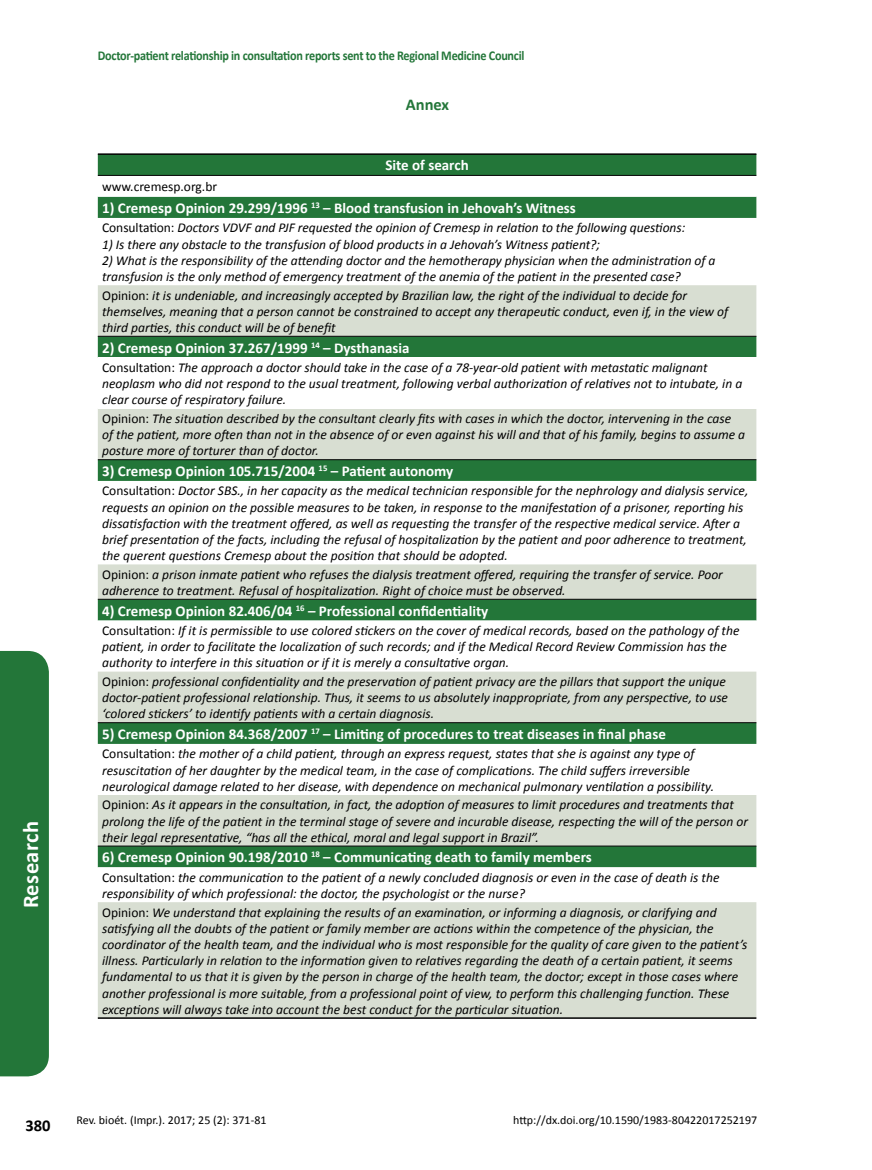
<style>
.page{position:relative;width:872px;height:1170px;background:#fff}
.page>*{position:absolute;margin:0;border:0;box-sizing:border-box;transform-origin:0 0}
.t1{font:700 22.5px "Calibri";letter-spacing:.02em;color:#fff}
.t2{font:700 16.5px "Calibri";color:#237639}
.t3{font:700 16.5px "Calibri";color:#000}
.t4{font:700 15px "Calibri";color:#fff}
.t5{font:italic 13.5px/16.2px "Calibri";color:#000}
.t6{font:700 13.5px "Calibri";letter-spacing:-.02em;color:#237639;scale:.9 1}
.t7{font:13.5px "Calibri";color:#000}
.t8{font:12px "Calibri";color:#000}
.s1{font-style:normal}
</style>
<div class="page">
<div style="left:98px;top:155px;width:658px;height:20px;background:#237639"></div>
<svg style="left:98px;top:196px;width:658px;height:22px;background:#2c7b41"></svg>
<svg style="left:98px;top:285px;width:658px;height:732px;fill:#d8ded2"></svg>
<div style="left:98px;top:357px;width:658px;height:51px;background:#fff"></div>
<hr style="left:98px;top:175px;width:658px;height:1px;background:#000">
<hr style="left:98px;top:336px;width:658px;height:1px;background:#000">
<hr style="left:98px;top:459px;width:658px;height:1px;background:#000">
<hr style="left:98px;top:599px;width:658px;height:1px;background:#000">
<hr style="left:98px;top:722px;width:658px;height:1px;background:#000">
<hr style="left:98px;top:845px;width:658px;height:1px;background:#000">
<hr style="left:98px;top:153px;width:658px;height:2px;background:#000">
<hr style="left:98px;top:1017px;width:658px;height:1px;background:#000">
<div style="left:0;top:651px;width:49px;height:425px;background:#237639"></div>
<p class="t6" style="left:98px;top:47px;width:475px">Doctor-patient relationship in consultation reports sent to the Regional Medicine Council</p>
<p class="t2" style="left:406px;top:94px;width:45px">Annex</p>
<h1 class="t1" style="left:16px;top:908px;width:89px;rotate:-90deg">Research</h1>
<p class="t4" style="left:385px;top:156px;width:85px">Site of search</p>
<p class="t7" style="left:102px;top:178px;width:117px">www.cremesp.org.br</p>
<p class="t4" style="left:102px;top:198px;width:475px">1) Cremesp Opinion 29.299/1996 <sup>13</sup> – Blood transfusion in Jehovah’s Witness</p>
<p class="t5" style="left:102px;top:219px;width:584px"><span class="s1">Consultation:</span> Doctors VDVF and PJF requested the opinion of Cremesp in relation to the following questions:</p>
<p class="t5" style="left:102px;top:235px;width:499px">1) Is there any obstacle to the transfusion of blood products in a Jehovah’s Witness patient?;</p>
<p class="t5" style="left:102px;top:252px;width:615px">2) What is the responsibility of the attending doctor and the hemotherapy physician when the administration of a transfusion is the only method of emergency treatment of the anemia of the patient in the presented case?</p>
<p class="t5" style="left:102px;top:286px;width:627px"><span class="s1">Opinion:</span> it is undeniable, and increasingly accepted by Brazilian law, the right of the individual to decide for themselves, meaning that a person cannot be constrained to accept any therapeutic conduct, even if, in the view of third parties, this conduct will be of benefit</p>
<p class="t4" style="left:102px;top:338px;width:309px">2) Cremesp Opinion 37.267/1999 <sup>14</sup> – Dysthanasia</p>
<p class="t5" style="left:102px;top:359px;width:641px"><span class="s1">Consultation:</span> The approach a doctor should take in the case of a 78-year-old patient with metastatic malignant neoplasm who did not respond to the usual treatment, following verbal authorization of relatives not to intubate, in a clear course of respiratory failure.</p>
<p class="t5" style="left:102px;top:410px;width:644px"><span class="s1">Opinion:</span> The situation described by the consultant clearly fits with cases in which the doctor, intervening in the case of the patient, more often than not in the absence of or even against his will and that of his family, begins to assume a posture more of torturer than of doctor.</p>
<p class="t4" style="left:102px;top:461px;width:353px">3) Cremesp Opinion 105.715/2004 <sup>15</sup> – Patient autonomy</p>
<p class="t5" style="left:102px;top:482px;width:648px"><span class="s1">Consultation:</span> Doctor SBS., in her capacity as the medical technician responsible for the nephrology and dialysis service, requests an opinion on the possible measures to be taken, in response to the manifestation of a prisoner, reporting his dissatisfaction with the treatment offered, as well as requesting the transfer of the respective medical service. After a brief presentation of the facts, including the refusal of hospitalization by the patient and poor adherence to treatment, the querent questions Cremesp about the position that should be adopted.</p>
<p class="t5" style="left:102px;top:565px;width:622px"><span class="s1">Opinion:</span> a prison inmate patient who refuses the dialysis treatment offered, requiring the transfer of service. Poor adherence to treatment. Refusal of hospitalization. Right of choice must be observed.</p>
<p class="t4" style="left:102px;top:601px;width:388px">4) Cremesp Opinion 82.406/04 <sup>16</sup> – Professional confidentiality</p>
<p class="t5" style="left:102px;top:621px;width:639px"><span class="s1">Consultation:</span> If it is permissible to use colored stickers on the cover of medical records, based on the pathology of the patient, in order to facilitate the localization of such records; and if the Medical Record Review Commission has the authority to interfere in this situation or if it is merely a consultative organ.</p>
<p class="t5" style="left:102px;top:673px;width:627px"><span class="s1">Opinion:</span> professional confidentiality and the preservation of patient privacy are the pillars that support the unique doctor-patient professional relationship. Thus, it seems to us absolutely inappropriate, from any perspective, to use ‘colored stickers’ to identify patients with a certain diagnosis.</p>
<p class="t4" style="left:102px;top:724px;width:565px">5) Cremesp Opinion 84.368/2007 <sup>17</sup> – Limiting of procedures to treat diseases in final phase</p>
<p class="t5" style="left:102px;top:745px;width:613px"><span class="s1">Consultation:</span> the mother of a child patient, through an express request, states that she is against any type of resuscitation of her daughter by the medical team, in the case of complications. The child suffers irreversible neurological damage related to her disease, with dependence on mechanical pulmonary ventilation a possibility.</p>
<p class="t5" style="left:102px;top:796px;width:647px"><span class="s1">Opinion:</span> As it appears in the consultation, in fact, the adoption of measures to limit procedures and treatments that prolong the life of the patient in the terminal stage of severe and incurable disease, respecting the will of the person or their legal representative, “has all the ethical, moral and legal support in Brazil”.</p>
<p class="t4" style="left:102px;top:847px;width:491px">6) Cremesp Opinion 90.198/2010 <sup>18</sup> – Communicating death to family members</p>
<p class="t5" style="left:102px;top:868px;width:619px"><span class="s1">Consultation:</span> the communication to the patient of a newly concluded diagnosis or even in the case of death is the responsibility of which professional: the doctor, the psychologist or the nurse?</p>
<p class="t5" style="left:102px;top:903px;width:647px"><span class="s1">Opinion:</span> We understand that explaining the results of an examination, or informing a diagnosis, or clarifying and satisfying all the doubts of the patient or family member are actions within the competence of the physician, the coordinator of the health team, and the individual who is most responsible for the quality of care given to the patient’s illness. Particularly in relation to the information given to relatives regarding the death of a certain patient, it seems fundamental to us that it is given by the person in charge of the health team, the doctor; except in those cases where another professional is more suitable, from a professional point of view, to perform this challenging function. These exceptions will always take into account the best conduct for the particular situation.</p>
<p class="t3" style="left:26px;top:1115px;width:27px">380</p>
<p class="t8" style="left:77px;top:1112px;width:191px">Rev. bioét. (Impr.). 2017; 25 (2): 371-81</p>
<p class="t8" style="left:513px;top:1112px;width:245px">http://dx.doi.org/10.1590/1983-80422017252197</p>
</div>
